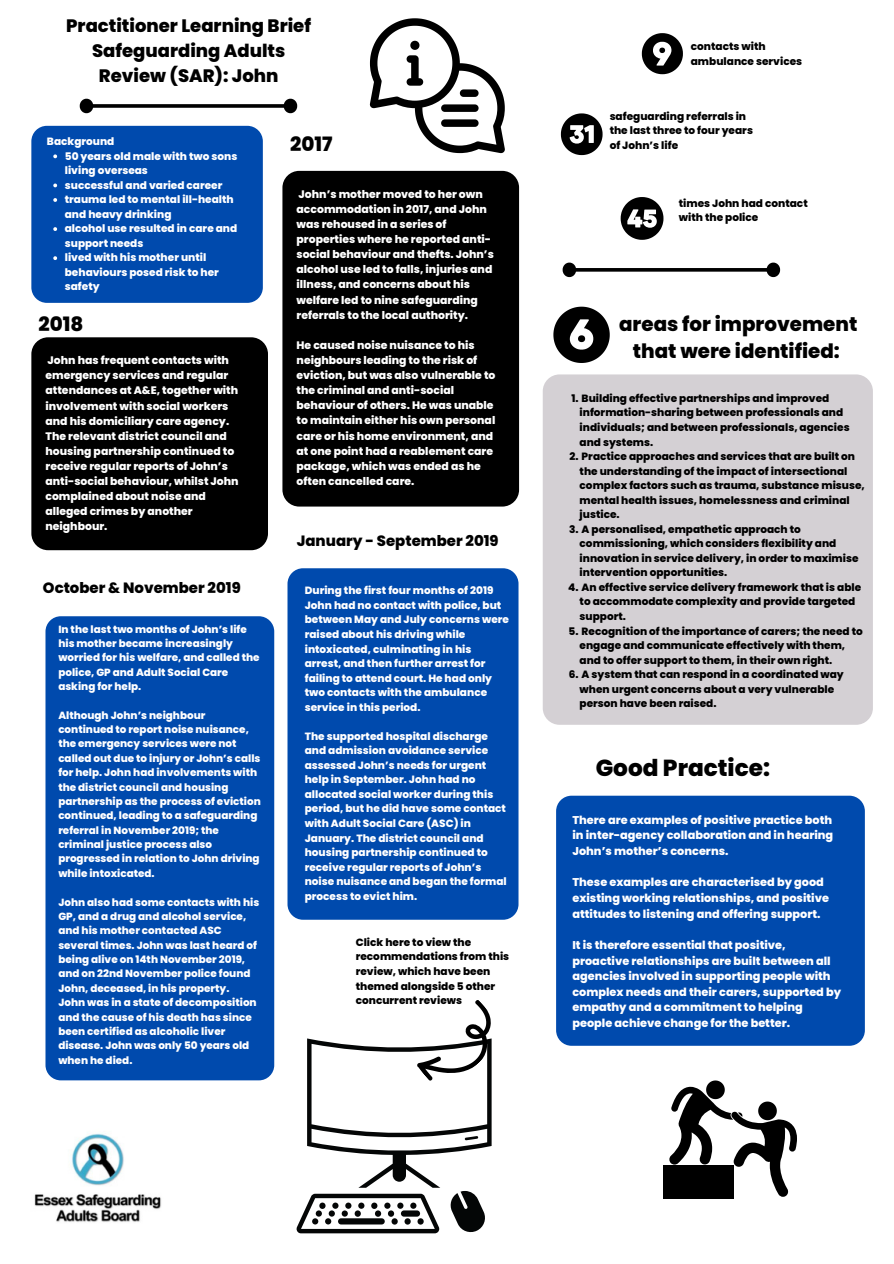
<style>
.page{position:relative;width:894px;height:1264px;background:#fff}
.page>*{position:absolute;margin:0;border:0;box-sizing:border-box;transform-origin:0 0}
.t1{font:800 23.1px "Poppins";color:#000}
.t2{font:800 19.8px/27.2px "Poppins";color:#000;text-align:center}
.t3{font:800 18px/25px "Poppins";color:#000;text-align:center}
.t4{font:800 14.85px "Poppins";color:#000}
.t5{font:800 11.25px/15.6px "Poppins";color:#fff}
.t6{font:800 10.8px/15.1px "Poppins";color:#fff}
.t7{font:800 10.5px/14.5px "Poppins";color:#000}
.t8{font:800 10.5px/14.5px "Poppins";color:#fff}
.t9{font:800 10.35px/14.4px "Poppins";color:#fff}
</style>
<div class="page">
<svg style="left:96px;top:104px;width:185px;height:4px"></svg>
<svg style="left:79px;top:98px;width:17px;height:16px"></svg>
<svg style="left:281px;top:98px;width:17px;height:16px"></svg>
<img style="left:34px;top:1133px;width:127px;height:89px">
<div style="left:31px;top:126px;width:232px;height:177px;background:#004aad;border-radius:15px"></div>
<svg style="left:53px;top:154px;width:4px;height:4px"></svg>
<svg style="left:53px;top:183px;width:4px;height:4px"></svg>
<svg style="left:53px;top:198px;width:4px;height:4px"></svg>
<svg style="left:53px;top:227px;width:4px;height:4px"></svg>
<svg style="left:53px;top:256px;width:4px;height:4px"></svg>
<div style="left:282px;top:171px;width:237px;height:335px;background:#000;border-radius:17px"></div>
<div style="left:31px;top:337px;width:237px;height:213px;background:#000;border-radius:17px"></div>
<div style="left:287px;top:568px;width:231px;height:351px;background:#004aad;border-radius:15px"></div>
<div style="left:45px;top:616px;width:229px;height:464px;background:#004aad;border-radius:15px"></div>
<svg style="left:560px;top:113px;width:42px;height:42px"></svg>
<svg style="left:620px;top:197px;width:43px;height:43px"></svg>
<svg style="left:641px;top:33px;width:41px;height:41px"></svg>
<div style="left:556px;top:795px;width:308px;height:250px;background:#004aad;border-radius:15px"></div>
<div style="left:542px;top:374px;width:330px;height:350px;background:#d4d0d4;border-radius:17px"></div>
<svg style="left:553px;top:307px;width:56px;height:56px"></svg>
<svg style="left:296px;top:1000px;width:196px;height:233px"></svg>
<hr style="left:575px;top:268px;width:192px;height:3px;background:#000">
<svg style="left:562px;top:262px;width:16px;height:16px"></svg>
<svg style="left:763px;top:262px;width:18px;height:16px"></svg>
<svg style="left:669px;top:1080px;width:127px;height:116px"></svg>
<div style="left:663px;top:1165px;width:70px;height:33px;background:#000"></div>
<svg style="left:370px;top:18px;width:134px;height:135px"></svg>
<h3 class="t3" style="left:66px;top:13px;width:246px">Practitioner Learning Brief<br>Safeguarding Adults<br>Review (SAR): John</h3>
<p class="t8" style="left:47px;top:134px;width:69px">Background</p>
<p class="t8" style="left:65px;top:148px;width:174px">50 years old male with two sons living overseas<br>successful and varied career trauma led to mental ill-health and heavy drinking<br>alcohol use resulted in care and support needs<br>lived with his mother until behaviours posed risk to her safety</p>
<h2 class="t2" style="left:38px;top:310px;width:46px">2018</h2>
<p class="t6" style="left:45px;top:353px;width:195px">John has frequent contacts with emergency services and regular attendances at A&amp;E, together with involvement with social workers and his domiciliary care agency.<br>The relevant district council and housing partnership continued to receive regular reports of John’s anti-social behaviour, whilst John complained about noise and alleged crimes by another neighbour.</p>
<h3 class="t4" style="left:43px;top:577px;width:199px">October &amp; November 2019</h3>
<p class="t9" style="left:58px;top:621px;width:203px">In the last two months of John’s life his mother became increasingly worried for his welfare, and called the police, GP and Adult Social Care asking for help.</p>
<p class="t9" style="left:58px;top:708px;width:204px">Although John’s neighbour continued to report noise nuisance, the emergency services were not called out due to injury or John’s calls for help. John had involvements with the district council and housing partnership as the process of eviction continued, leading to a safeguarding referral in November 2019; the criminal justice process also progressed in relation to John driving while intoxicated.</p>
<p class="t9" style="left:58px;top:894px;width:202px">John also had some contacts with his<br>GP, and a drug and alcohol service, and his mother contacted ASC several times. John was last heard of being alive on 14th November 2019, and on 22nd November police found<br>John, deceased, in his property.<br>John was in a state of decomposition and the cause of his death has since been certified as alcoholic liver disease. John was only 50 years old when he died.</p>
<h2 class="t2" style="left:290px;top:130px;width:44px">2017</h2>
<p class="t6" style="left:296px;top:186px;width:199px">John’s mother moved to her own accommodation in 2017, and John was rehoused in a series of properties where he reported anti&shy;social behaviour and thefts. John’s alcohol use led to falls, injuries and illness, and concerns about his welfare led to nine safeguarding referrals to the local authority.</p>
<p class="t6" style="left:296px;top:337px;width:200px">He caused noise nuisance to his neighbours leading to the risk of eviction, but was also vulnerable to the criminal and anti-social behaviour of others. He was unable to maintain either his own personal care or his home environment, and at one point had a reablement care package, which was ended as he often cancelled care.</p>
<h3 class="t4" style="left:297px;top:531px;width:203px">January - September 2019</h3>
<p class="t8" style="left:305px;top:583px;width:206px">During the first four months of 2019<br>John had no contact with police, but between May and July concerns were raised about his driving while intoxicated, culminating in his arrest, and then further arrest for failing to attend court. He had only two contacts with the ambulance service in this period.</p>
<p class="t8" style="left:305px;top:728px;width:203px">The supported hospital discharge and admission avoidance service assessed John’s needs for urgent help in September. John had no allocated social worker during this period, but he did have some contact with Adult Social Care (ASC) in<br>January. The district council and housing partnership continued to receive regular reports of John’s noise nuisance and began the formal process to evict him.</p>
<p class="t7" style="left:355px;top:934px;width:155px">Click here to view the recommendations from this review, which have been themed alongside 5 other concurrent reviews</p>
<p class="t7" style="left:690px;top:39px;width:113px">contacts with ambulance services</p>
<p class="t7" style="left:609px;top:109px;width:145px">safeguarding referrals in the last three to four years of John’s life</p>
<p class="t7" style="left:678px;top:196px;width:130px">times John had contact with the police</p>
<h2 class="t2" style="left:619px;top:310px;width:240px">areas for improvement that were identified:</h2>
<p class="t7" style="left:579px;top:391px;width:271px;text-indent:-8px">1. Building effective partnerships and improved information-sharing between professionals and individuals; and between professionals, agencies and systems.</p>
<p class="t7" style="left:579px;top:449px;width:286px;text-indent:-10px">2. Practice approaches and services that are built on the understanding of the impact of intersectional complex factors such as trauma, substance misuse, mental health issues, homelessness and criminal justice.</p>
<p class="t7" style="left:579px;top:522px;width:280px;text-indent:-11px">3. A personalised, empathetic approach to commissioning, which considers flexibility and innovation in service delivery, in order to maximise intervention opportunities.</p>
<p class="t7" style="left:579px;top:580px;width:283px;text-indent:-11px">4. An effective service delivery framework that is able to accommodate complexity and provide targeted support.</p>
<p class="t7" style="left:579px;top:623px;width:285px;text-indent:-11px">5. Recognition of the importance of carers; the need to engage and communicate effectively with them, and to offer support to them, in their own right.</p>
<p class="t7" style="left:579px;top:667px;width:266px;text-indent:-11px">6. A system that can respond in a coordinated way when urgent concerns about a very vulnerable person have been raised.</p>
<h1 class="t1" style="left:595px;top:751px;width:176px">Good Practice:</h1>
<p class="t5" style="left:572px;top:812px;width:262px;text-align:justify">There are examples of positive practice both in inter-agency collaboration and in hearing John’s mother’s concerns.</p>
<p class="t5" style="left:572px;top:874px;width:258px">These examples are characterised by good existing working relationships, and positive attitudes to listening and offering support.</p>
<p class="t5" style="left:572px;top:937px;width:270px">It is therefore essential that positive, proactive relationships are built between all agencies involved in supporting people with complex needs and their carers, supported by empathy and a commitment to helping people achieve change for the better.</p>
</div>
